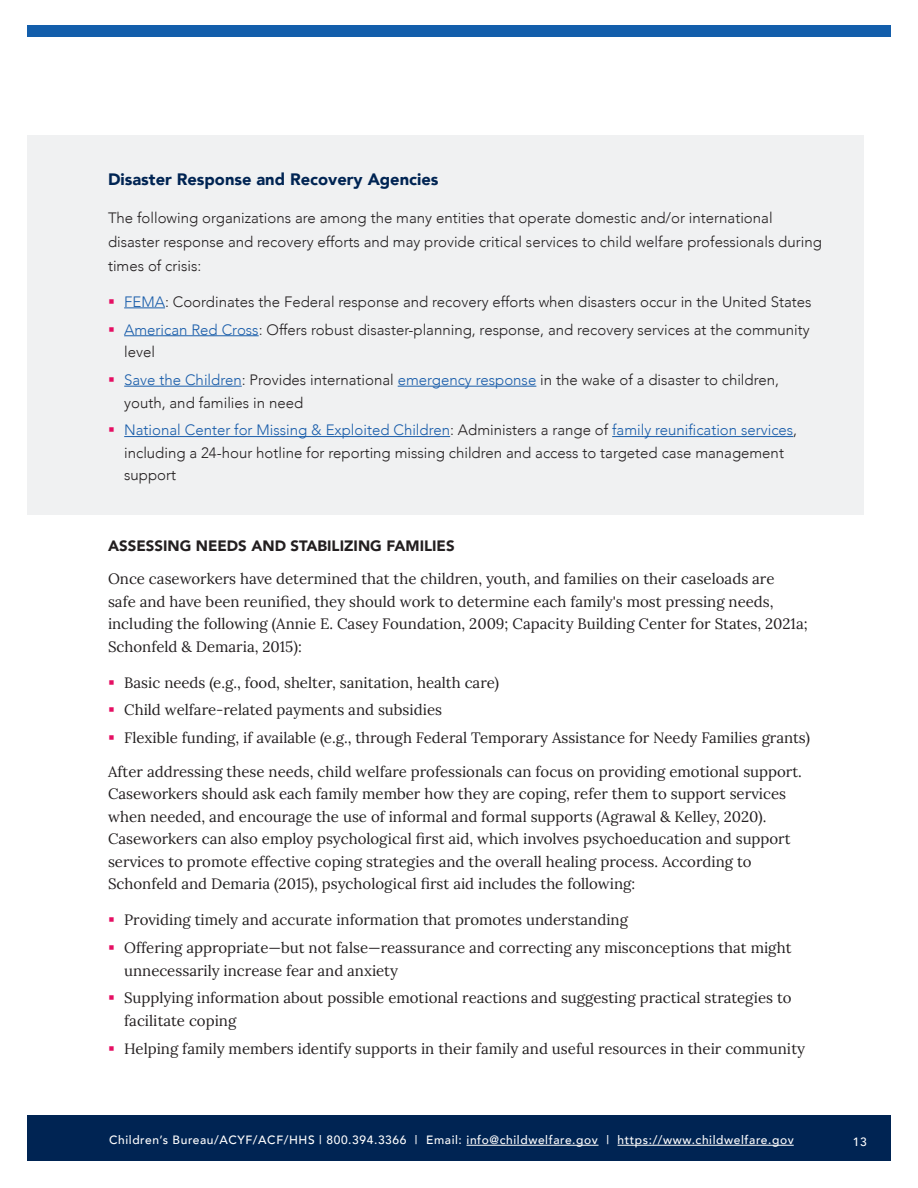
<style>
.page{position:relative;width:918px;height:1188px;background:#fff}
.page>*{position:absolute;margin:0;border:0;box-sizing:border-box;transform-origin:0 0}
.t1{font:900 16.5px "Avenir";color:#002453}
.t2{font:15px/22.5px "Lora";color:#231f20}
.t3{font:300 15px/22.5px "Avenir";color:#231f20}
.t4{font:900 15px "Avenir";color:#231f20}
.t5{font:500 12px "Avenir";letter-spacing:.05em;color:#fff}
.s1{color:#195daa}
</style>
<div class="page">
<div style="left:27px;top:1116px;width:864px;height:45px;background:#002453"></div>
<hr style="left:467px;top:1145px;width:132px;height:1px;background:#fff">
<hr style="left:618px;top:1145px;width:176px;height:1px;background:#fff">
<div style="left:27px;top:26px;width:864px;height:12px;background:#135eab"></div>
<div style="left:27px;top:135px;width:837px;height:379px;background:#f0f1f2"></div>
<hr style="left:124px;top:308px;width:41px;height:1px;background:#195daa">
<hr style="left:124px;top:335px;width:135px;height:1px;background:#195daa">
<hr style="left:124px;top:386px;width:118px;height:1px;background:#195daa">
<hr style="left:398px;top:386px;width:138px;height:1px;background:#195daa">
<hr style="left:124px;top:436px;width:326px;height:1px;background:#195daa">
<hr style="left:612px;top:436px;width:181px;height:1px;background:#195daa">
<h3 class="t1" style="left:108px;top:165px;width:332px">Disaster Response and Recovery Agencies</h3>
<p class="t3" style="left:108px;top:206px;width:715px;line-height:24px">The following organizations are among the many entities that operate domestic and/or international disaster response and recovery efforts and may provide critical services to child welfare professionals during times of crisis:</p>
<p class="t3" style="left:124px;top:290px;width:689px"><span class="s1">FEMA</span>: Coordinates the Federal response and recovery efforts when disasters occur in the United States</p>
<p class="t3" style="left:124px;top:318px;width:687px"><span class="s1">American Red Cross</span>: Offers robust disaster-planning, response, and recovery services at the community level</p>
<p class="t3" style="left:124px;top:369px;width:656px"><span class="s1">Save the Children</span>: Provides international <span class="s1">emergency response</span> in the wake of a disaster to children, youth, and families in need</p>
<p class="t3" style="left:124px;top:419px;width:675px"><span class="s1">National Center for Missing &amp; Exploited Children</span>: Administers a range of <span class="s1">family reunification services</span>, including a 24-hour hotline for reporting missing children and access to targeted case management support</p>
<h3 class="t4" style="left:108px;top:533px;width:348px">ASSESSING NEEDS AND STABILIZING FAMILIES</h3>
<p class="t2" style="left:108px;top:566px;width:701px">Once caseworkers have determined that the children, youth, and families on their caseloads are<br>safe and have been reunified, they should work to determine each family's most pressing needs, including the following (Annie E. Casey Foundation, 2009; Capacity Building Center for States, 2021a; Schonfeld &amp; Demaria, 2015):</p>
<p class="t2" style="left:124px;top:670px;width:376px">Basic needs (e.g., food, shelter, sanitation, health care)</p>
<p class="t2" style="left:124px;top:698px;width:319px">Child welfare-related payments and subsidies</p>
<p class="t2" style="left:124px;top:726px;width:687px">Flexible funding, if available (e.g., through Federal Temporary Assistance for Needy Families grants)</p>
<p class="t2" style="left:108px;top:759px;width:696px">After addressing these needs, child welfare professionals can focus on providing emotional support.<br>Caseworkers should ask each family member how they are coping, refer them to support services when needed, and encourage the use of informal and formal supports (Agrawal &amp; Kelley, 2020).<br>Caseworkers can also employ psychological first aid, which involves psychoeducation and support services to promote effective coping strategies and the overall healing process. According to Schonfeld and Demaria (2015), psychological first aid includes the following:</p>
<p class="t2" style="left:124px;top:908px;width:505px">Providing timely and accurate information that promotes understanding</p>
<p class="t2" style="left:124px;top:935px;width:669px">Offering appropriate—but not false—reassurance and correcting any misconceptions that might unnecessarily increase fear and anxiety</p>
<p class="t2" style="left:124px;top:986px;width:669px">Supplying information about possible emotional reactions and suggesting practical strategies to facilitate coping</p>
<p class="t2" style="left:124px;top:1036px;width:682px">Helping family members identify supports in their family and useful resources in their community</p>
<p class="t5" style="left:109px;top:1130px;width:686px">Children’s Bureau/ACYF/ACF/HHS | 800.394.3366 | Email: info@childwelfare.gov | https://www.childwelfare.gov</p>
<p class="t5" style="left:853px;top:1131px;width:15px">13</p>
</div>
